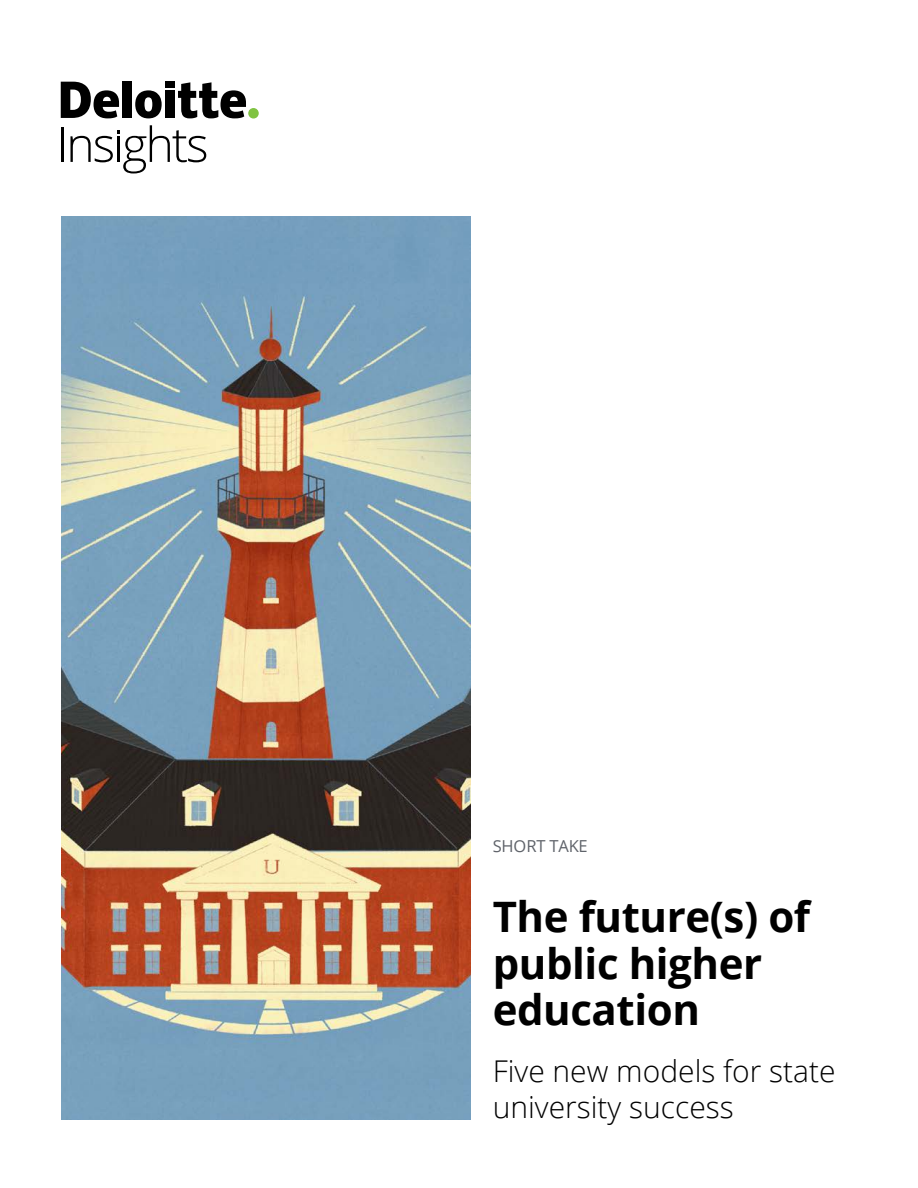
<style>
.page{position:relative;width:918px;height:1188px;background:#fff}
.page>*{position:absolute;margin:0;border:0;box-sizing:border-box;transform-origin:0 0}
.cover-title{font:700 42px/46.5px "Open Sans";letter-spacing:-.01em;color:#000}
.cover-subtitle{font:300 30px/36px "Open Sans";color:#000}
.cover-eyebrow{font:16.5px "Open Sans";letter-spacing:-.01em;color:#5f636a}
</style>
<div class="page">
<div style="left:248px;top:108px;width:11px;height:11px;background:#80c342;border-radius:50%"></div>
<div style="left:123px;top:82px;width:9px;height:36px;background:#000"></div>
<svg style="left:135px;top:90px;width:27px;height:28px"></svg>
<div style="left:165px;top:91px;width:9px;height:27px;background:#000"></div>
<div style="left:165px;top:82px;width:9px;height:6px;background:#000"></div>
<svg style="left:178px;top:82px;width:68px;height:36px"></svg>
<svg style="left:61px;top:82px;width:58px;height:36px"></svg>
<hr style="left:61px;top:128px;width:2px;height:34px;background:#000">
<svg style="left:70px;top:125px;width:136px;height:48px"></svg>
<img style="left:62px;top:216px;width:408px;height:904px">
<p class="cover-eyebrow" style="left:493px;top:835px;width:97px">SHORT TAKE</p>
<p class="cover-title" style="left:493px;top:893px;width:319px">The future(s) of public higher education</p>
<p class="cover-subtitle" style="left:493px;top:1052px;width:344px">Five new models for state university success</p>
</div>
